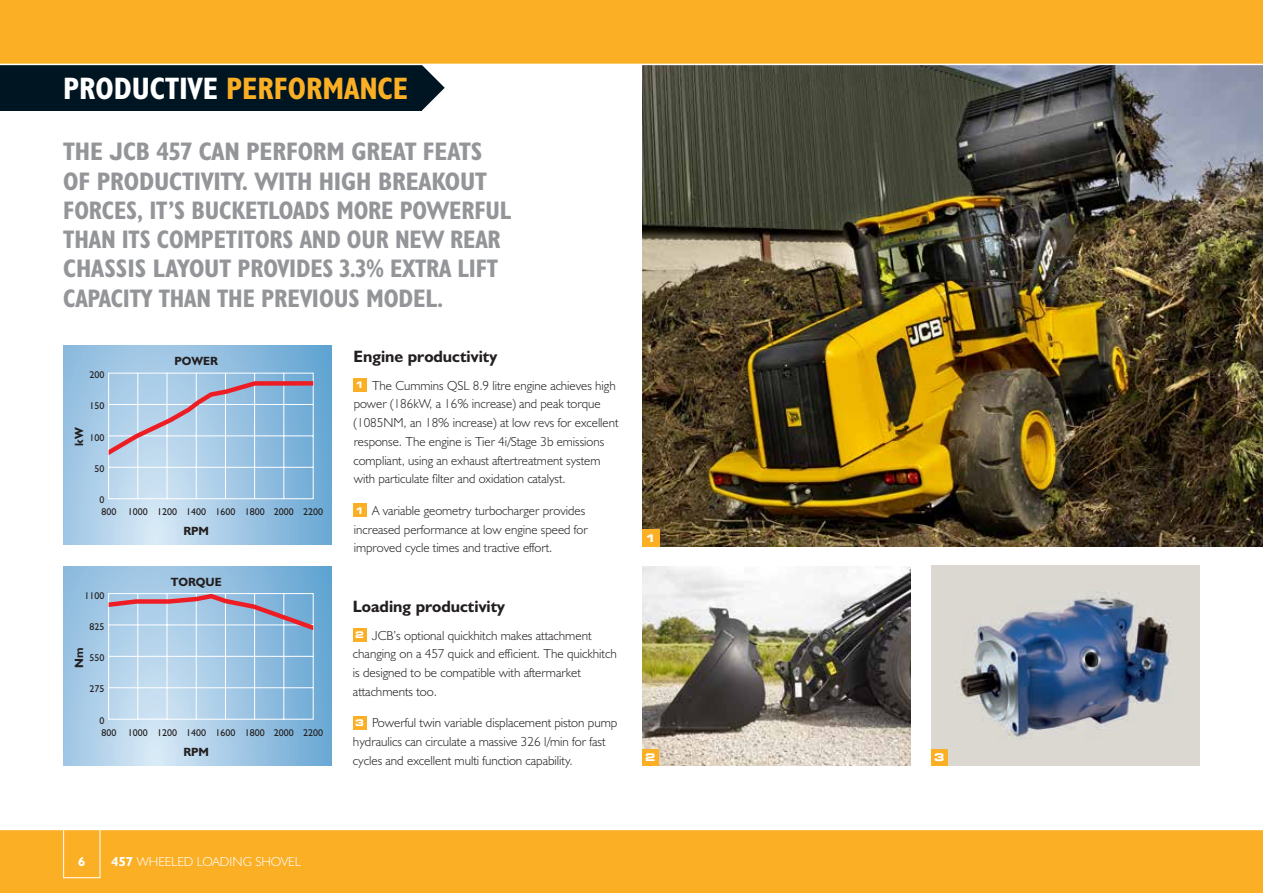
<style>
.page{position:relative;width:1263px;height:893px;background:#fff}
.page>*{position:absolute;margin:0;border:0;box-sizing:border-box;transform-origin:0 0}
.t1{font:31.2px "JCB Bold Condensed";color:#fbaf25}
.t2{font:25.5px/29.2px "JCB Bold Condensed";letter-spacing:-.005em;color:#939598}
.t3{font:16.5px "JCB Bold";color:#231f20}
.t4{font:13.2px/18.8px "JCB Light";color:#231f20}
.t5{font:13.2px "JCB Light";color:#fff}
.t6{font:13.2px "JCB Bold";color:#fff}
.t7{font:700 12px "JCB Euro";color:#231f20}
.t8{font:700 expanded 10.5px "Square 721 BT";color:#fff}
.t9{font:9.9px/12.3px "JCB Euro Roman";color:#231f20}
.s1{color:#fff}
.s2{font-family:"Square 721 BT";font-weight:700;font-stretch:expanded;font-size:9.15px;color:#fff}
.s3{font-family:"JCB Bold"}
</style>
<div class="page">
<svg style="left:422px;top:65px;width:23px;height:45px"></svg>
<div style="left:0;top:54px;width:422px;height:57px;background:#001522"></div>
<img style="left:931px;top:566px;width:268px;height:199px">
<img style="left:642px;top:65px;width:621px;height:481px">
<div style="left:0;top:0;width:1263px;height:64px;background:#fbaf25"></div>
<div style="left:0;top:829px;width:1263px;height:64px;background:#fbaf25"></div>
<hr style="left:0;top:829px;width:1263px;height:1px;background:#fff">
<div style="left:353px;top:378px;width:13px;height:13px;background:#fbaf25"></div>
<div style="left:353px;top:504px;width:13px;height:13px;background:#fbaf25"></div>
<div style="left:642px;top:529px;width:17px;height:17px;background:#fbaf25"></div>
<hr style="left:0;top:64px;width:1263px;height:1px;background:#fff">
<div style="left:63px;top:819px;width:37px;height:59px;border:1px solid #fff"></div>
<div style="left:931px;top:749px;width:16px;height:16px;background:#fbaf25"></div>
<svg style="left:64px;top:346px;width:267px;height:199px;background:#9cc4e3"></svg>
<svg style="left:64px;top:566px;width:267px;height:199px;background:#9bc4e3"></svg>
<svg style="left:108px;top:373px;width:205px;height:126px;background:#aac4df"></svg>
<svg style="left:108px;top:593px;width:205px;height:127px;background:#abc5df"></svg>
<img style="left:642px;top:566px;width:268px;height:199px">
<div style="left:642px;top:749px;width:16px;height:16px;background:#fbaf25"></div>
<div style="left:353px;top:628px;width:13px;height:13px;background:#fbaf25"></div>
<div style="left:353px;top:716px;width:13px;height:13px;background:#fbaf25"></div>
<h1 class="t1" style="left:63px;top:69px;width:346px"><span class="s1">PRODUCTIVE</span> PERFORMANCE</h1>
<h2 class="t2" style="left:63px;top:136px;width:14px">THE</h2>
<h2 class="t2" style="left:110px;top:136px;width:104px">JCB 457 CAN</h2>
<h2 class="t2" style="left:63px;top:136px;width:419px;text-indent:183px">PERFORM GREAT FEATS<br>OF PRODUCTIVITY. WITH HIGH</h2>
<h2 class="t2" style="left:378px;top:166px;width:110px">BREAKOUT</h2>
<h2 class="t2" style="left:63px;top:195px;width:218px">FORCES, IT’S BUCKETLOADS</h2>
<h2 class="t2" style="left:336px;top:195px;width:93px">MORE POWE</h2>
<h2 class="t2" style="left:461px;top:195px;width:50px">RFUL</h2>
<h2 class="t2" style="left:63px;top:224px;width:25px">THAN</h2>
<h2 class="t2" style="left:122px;top:224px;width:193px">ITS COMPETITORS AND</h2>
<h2 class="t2" style="left:347px;top:224px;width:66px">OUR NEW</h2>
<h2 class="t2" style="left:450px;top:224px;width:52px">REAR</h2>
<h2 class="t2" style="left:63px;top:253px;width:13px">CHASSIS</h2>
<h2 class="t2" style="left:153px;top:253px;width:124px">LAYOUT PROVIDES</h2>
<h2 class="t2" style="left:340px;top:253px;width:160px">3.3% EXTRA LI FT</h2>
<h2 class="t2" style="left:63px;top:283px;width:121px">CAPACITY THAN</h2>
<h2 class="t2" style="left:217px;top:283px;width:83px">THE PREVIO</h2>
<h2 class="t2" style="left:334px;top:283px;width:65px">US MODEL</h2>
<h2 class="t2" style="left:437px;top:283px;width:8px">.</h2>
<p class="t9" style="left:90px;top:369px;width:16px">200</p>
<p class="t7" style="left:72px;top:446px;width:20px;rotate:-90deg">kW</p>
<p class="t9" style="left:90px;top:400px;width:16px">150</p>
<p class="t9" style="left:90px;top:431px;width:16px">100</p>
<p class="t9" style="left:95px;top:462px;width:11px">50</p>
<p class="t7" style="left:174px;top:354px;width:45px">POWER</p>
<p class="t9" style="left:99px;top:493px;width:225px">0<br>800 1000 1200 1400 1600 1800 2000 2200</p>
<p class="t7" style="left:183px;top:524px;width:27px">RPM</p>
<p class="t9" style="left:85px;top:589px;width:21px">1100</p>
<p class="t9" style="left:90px;top:620px;width:16px">825</p>
<p class="t7" style="left:72px;top:668px;width:22px;rotate:-90deg">Nm</p>
<p class="t9" style="left:90px;top:651px;width:16px">550</p>
<p class="t9" style="left:90px;top:683px;width:16px">275</p>
<p class="t7" style="left:171px;top:574px;width:52px">TORQUE</p>
<p class="t9" style="left:99px;top:714px;width:225px">0<br>800 1000 1200 1400 1600 1800 2000 2200</p>
<p class="t7" style="left:183px;top:744px;width:27px">RPM</p>
<p class="t3" style="left:354px;top:346px;width:145px">Engine productivity</p>
<p class="t4" style="left:353px;top:375px;width:267px"><span class="s2">1</span> The Cummins QSL 8.9 litre engine achieves high power (186kW, a 16% increase) and peak torque (1085NM, an 18% increase) at low revs for excellent response. The engine is Tier 4i/Stage 3b emissions compliant, using an exhaust aftertreatment system with particulate filter and oxidation catalyst.</p>
<p class="t4" style="left:354px;top:501px;width:235px"><span class="s2">1</span> A variable geometry turbocharger provides increased performance at low engine speed for improved cycle times and tractive effort.</p>
<p class="t3" style="left:353px;top:596px;width:154px">Loading productivity</p>
<p class="t4" style="left:353px;top:625px;width:265px"><span class="s2">2</span> JCB’s optional quickhitch makes attachment changing on a 457 quick and efficient. The quickhitch is designed to be compatible with aftermarket attachments too.</p>
<p class="t4" style="left:353px;top:713px;width:266px"><span class="s2">3</span> Powerful twin variable displacement piston pump hydraulics can circulate a massive 326 l/min for fast cycles and excellent multi function capability.</p>
<p class="t8" style="left:646px;top:531px;width:12px">1</p>
<p class="t8" style="left:645px;top:751px;width:12px">2</p>
<p class="t6" style="left:78px;top:853px;width:9px">6</p>
<p class="t5" style="left:112px;top:853px;width:191px"><span class="s3">457</span> WHEELED LOADING SHOVEL</p>
<p class="t8" style="left:934px;top:751px;width:12px">3</p>
</div>
